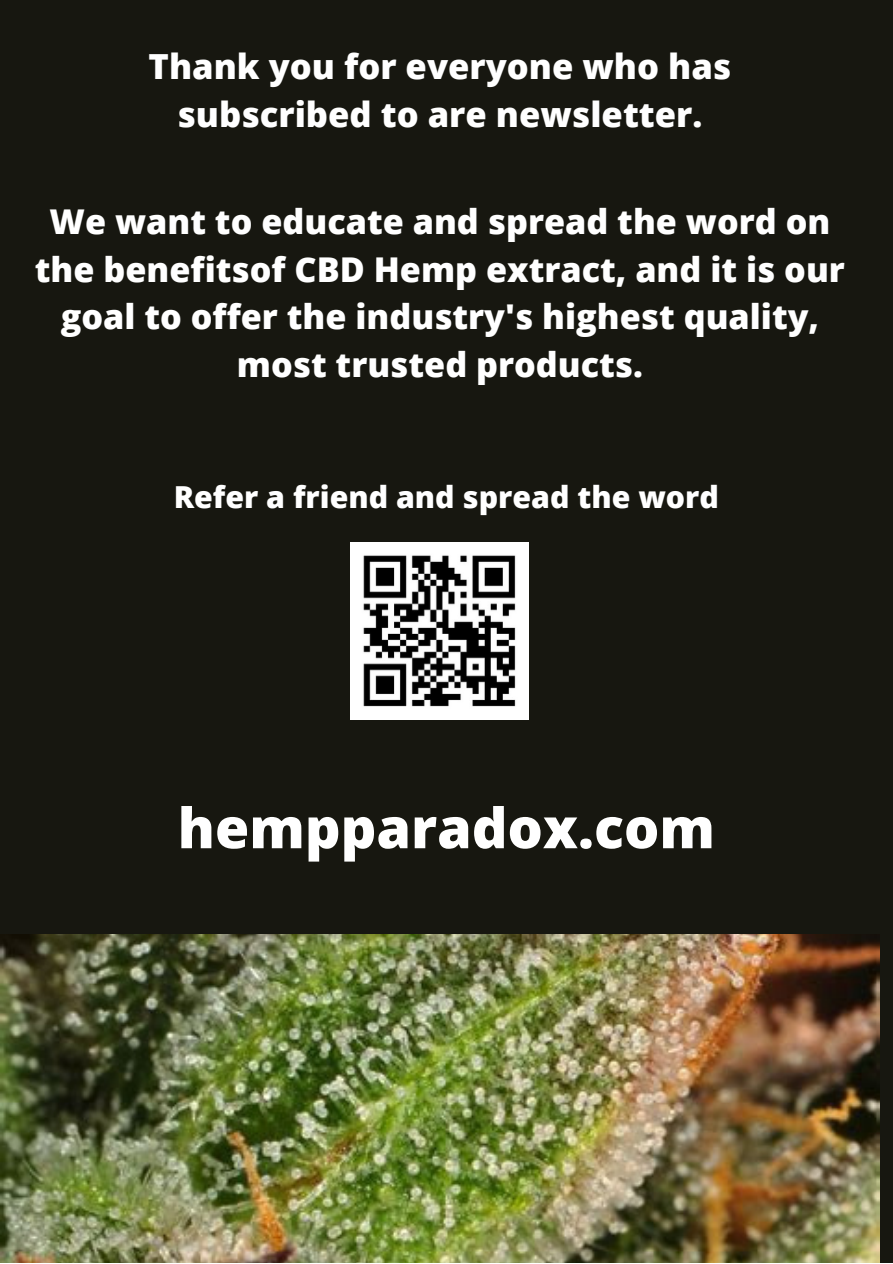
<style>
.page{position:relative;width:893px;height:1264px;background:#fff}
.page>*{position:absolute;margin:0;border:0;box-sizing:border-box;transform-origin:0 0}
.t1{font:800 55.5px "Open Sans";color:#fff}
.t2{font:800 34.65px/48.2px "Open Sans";color:#fff;text-align:center}
.t3{font:800 34.2px/47.5px "Open Sans";color:#fff;text-align:center}
.t4{font:800 30.3px "Open Sans";color:#fff}
</style>
<div class="page">
<div style="left:0;top:0;width:892px;height:1262px;background:#171710"></div>
<img style="left:0;top:934px;width:879px;height:328px">
<img style="left:351px;top:542px;width:177px;height:177px">
<p class="t2" style="left:149px;top:41px;width:584px">Thank you for everyone who has subscribed to are newsletter.</p>
<p class="t3" style="left:35px;top:197px;width:811px">We want to educate and spread the word on the benefitsof CBD Hemp extract, and it is our goal to offer the industry's highest quality, most trusted products.</p>
<p class="t4" style="left:174px;top:475px;width:547px">Refer a friend and spread the word</p>
<h1 class="t1" style="left:178px;top:789px;width:538px">hempparadox.com</h1>
</div>
